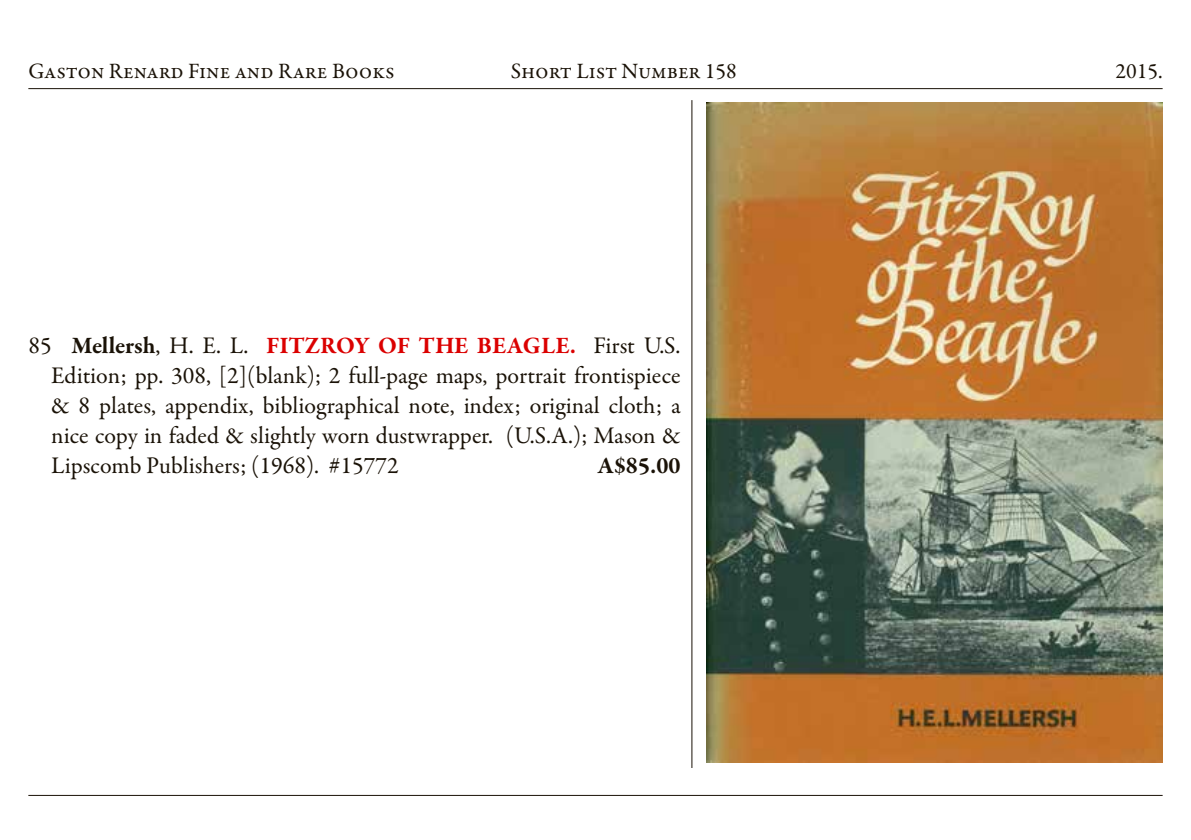
<style>
.page{position:relative;width:1191px;height:840px;background:#fff}
.page>*{position:absolute;margin:0;border:0;box-sizing:border-box;transform-origin:0 0}
.t1{font:24px/30px "Garamond Premr Pro";color:#1a1207;text-align:justify}
.t2{font:700 24px "Garamond Premr Pro";color:#1a1207}
.t3{font:22px "Garamond Premr Pro";color:#1a1207}
.s1{font-weight:700}
.s2{font-weight:700;color:#db0000}
</style>
<div class="page">
<hr style="left:28px;top:88px;width:1134px;height:1px;background:#1a1207">
<hr style="left:28px;top:794px;width:1134px;height:1px;background:#1a1207">
<hr style="left:691px;top:100px;width:1px;height:667px;background:#1a1207">
<img style="left:706px;top:103px;width:456px;height:658px">
<p class="t3" style="left:28px;top:57px;width:368px">Gaston Renard Fine and Rare Books</p>
<p class="t3" style="left:511px;top:57px;width:228px">Short List Number 158</p>
<p class="t3" style="left:1115px;top:57px;width:49px">2015.</p>
<p class="t1" style="left:51px;top:330px;width:631px;text-indent:-23px">85 <span class="s1">Mellersh</span>, H. E. L. <span class="s2">FITZROY OF THE BEAGLE.</span> First U.S.<br>Edition; pp. 308, [2](blank); 2 full-page maps, portrait frontispiece &amp; 8 plates, appendix, bibliographical note, index; original cloth; a nice copy in faded &amp; slightly worn dustwrapper. (U.S.A.); Mason &amp; Lipscomb Publishers; (1968). #15772</p>
<p class="t2" style="left:598px;top:450px;width:84px">A$85.00</p>
</div>
